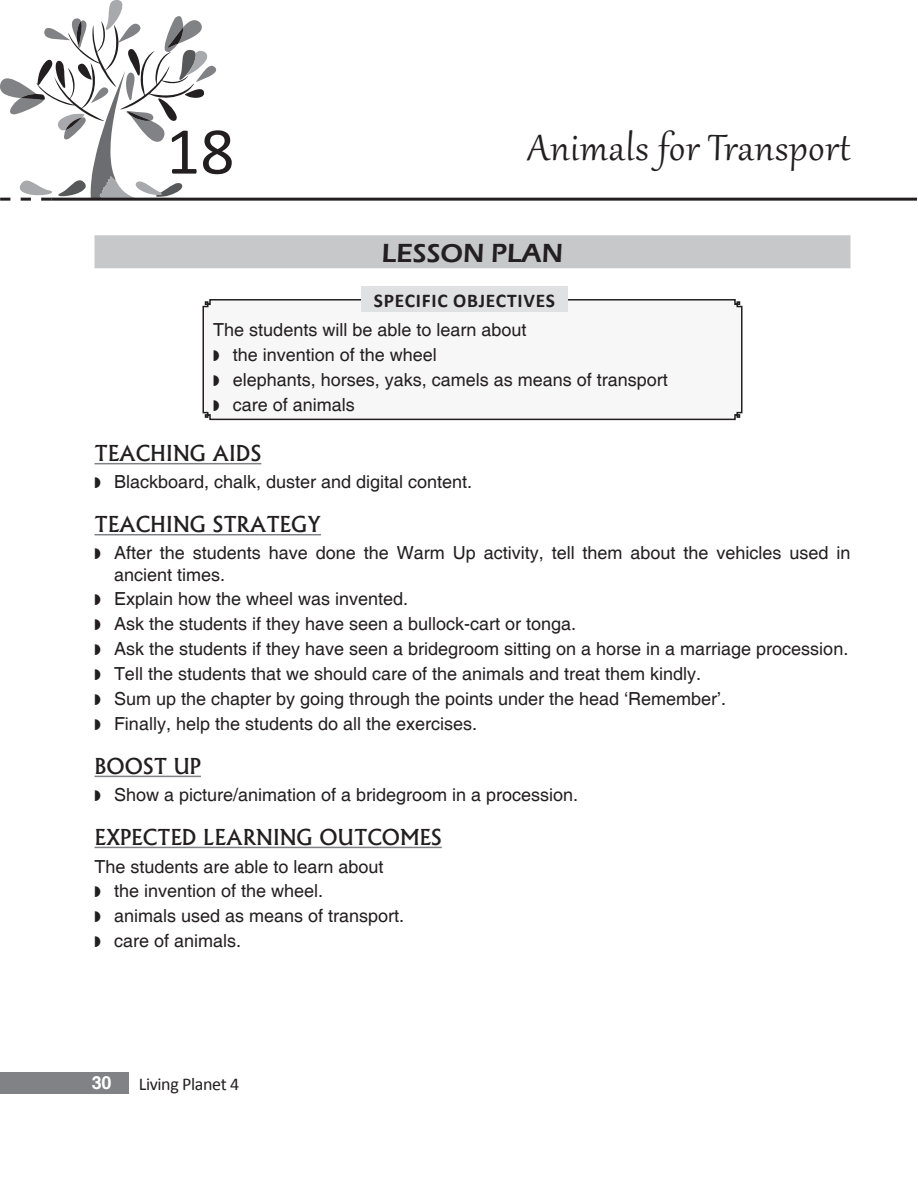
<style>
.page{position:relative;width:918px;height:1188px;background:#fff}
.page>*{position:absolute;margin:0;border:0;box-sizing:border-box;transform-origin:0 0}
.t1{font:67.5px "Calibri";color:#231f20}
.Head{font:45px "Gabriola";letter-spacing:.02em;color:#231f20}
.Lesson_plan{font:600 27px "Eras ITC";color:#231f20}
.Head_1{font:500 21px "Albertus";color:#231f20}
.t2{font:700 19.5px "Calibri";letter-spacing:.04em;color:#231f20}
.Body_text{font:18px/24.9px "Helvetica";color:#231f20}
.t3{font:18px "Calibri";letter-spacing:-.02em;color:#231f20}
.t4{font:700 18px "Helvetica";color:#fff}
</style>
<div class="page">
<div style="left:0;top:1072px;width:128px;height:22px;background:#808285"></div>
<hr style="left:51px;top:198px;width:866px;height:3px;background:#231f20">
<svg style="left:0;top:0;width:219px;height:201px"></svg>
<div style="left:94px;top:235px;width:756px;height:33px;background:#c7c8ca"></div>
<hr style="left:94px;top:463px;width:167px;height:1px;background:#808285">
<hr style="left:94px;top:534px;width:227px;height:1px;background:#808285">
<hr style="left:94px;top:776px;width:107px;height:1px;background:#808285">
<hr style="left:94px;top:847px;width:348px;height:1px;background:#808285">
<svg style="left:202px;top:299px;width:541px;height:122px"></svg>
<div style="left:361px;top:286px;width:207px;height:26px;background:#e0e1e3"></div>
<svg style="left:214px;top:350px;width:5px;height:11px"></svg>
<svg style="left:214px;top:375px;width:5px;height:11px"></svg>
<svg style="left:214px;top:400px;width:5px;height:11px"></svg>
<p class="t1" style="left:166px;top:109px;width:70px">18</p>
<p class="Head" style="left:527px;top:118px;width:325px">Animals for Transport</p>
<p class="Lesson_plan" style="left:382px;top:237px;width:183px">LESSON PLAN</p>
<p class="t2" style="left:374px;top:288px;width:183px">SPECIFIC OBJECTIVES</p>
<p class="Body_text" style="left:233px;top:318px;width:437px;text-indent:-20px">The students will be able to learn about<br>the invention of the wheel<br>elephants, horses, yaks, camels as means of transport care of animals</p>
<p class="Head_1" style="left:94px;top:440px;width:168px">TEACHING AIDS</p>
<p class="Body_text" style="left:114px;top:470px;width:360px">Blackboard, chalk, duster and digital content.</p>
<p class="Head_1" style="left:94px;top:511px;width:228px">TEACHING STRATEGY</p>
<p class="Body_text" style="left:114px;top:542px;width:738px;line-height:21.6px">After the students have done the Warm Up activity, tell them about the vehicles used in ancient times.</p>
<p class="Body_text" style="left:114px;top:587px;width:296px">Explain how the wheel was invented.</p>
<p class="Body_text" style="left:114px;top:612px;width:464px">Ask the students if they have seen a bullock-cart or tonga.</p>
<p class="Body_text" style="left:114px;top:637px;width:736px">Ask the students if they have seen a bridegroom sitting on a horse in a marriage procession.</p>
<p class="Body_text" style="left:114px;top:662px;width:589px">Tell the students that we should care of the animals and treat them kindly.</p>
<p class="Body_text" style="left:114px;top:687px;width:614px">Sum up the chapter by going through the points under the head ‘Remember’.</p>
<p class="Body_text" style="left:114px;top:711px;width:365px">Finally, help the students do all the exercises.</p>
<p class="Head_1" style="left:94px;top:753px;width:108px">BOOST UP</p>
<p class="Body_text" style="left:114px;top:783px;width:466px">Show a picture/animation of a bridegroom in a procession.</p>
<p class="Head_1" style="left:94px;top:824px;width:349px">EXPECTED LEARNING OUTCOMES</p>
<p class="Body_text" style="left:94px;top:854px;width:291px">The students are able to learn about</p>
<p class="Body_text" style="left:114px;top:879px;width:211px">the invention of the wheel.</p>
<p class="Body_text" style="left:114px;top:904px;width:292px">animals used as means of transport.</p>
<p class="Body_text" style="left:114px;top:929px;width:129px">care of animals.</p>
<p class="t4" style="left:92px;top:1072px;width:21px">30</p>
<p class="t3" style="left:139px;top:1073px;width:102px">Living Planet 4</p>
</div>
